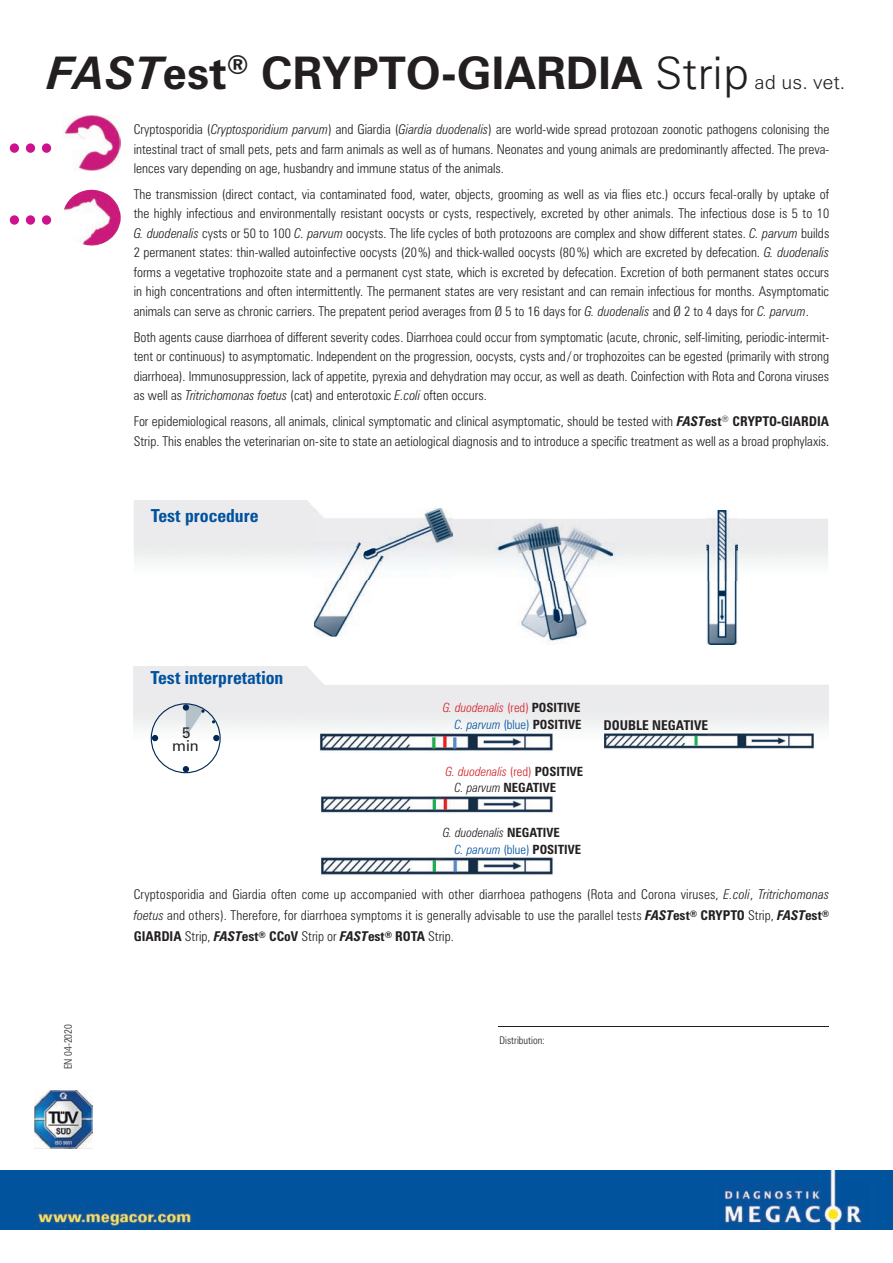
<style>
.page{position:relative;width:893px;height:1263px;background:#fff}
.page>*{position:absolute;margin:0;border:0;box-sizing:border-box;transform-origin:0 0}
.t1{font:700 45px "Zurich BT";color:#231f20}
.t2{font:300 19.5px "Zurich BT";color:#231f20}
.t3{font:700 condensed 18px "Zurich BT";color:#01529e}
.t4{font:15.15px/13.2px "Zurich BT";color:#231f20;text-align:center}
.t5{font:300 condensed 13.5px/19.5px "Zurich BT";color:#231f20;text-align:justify}
.t6{font:700 condensed 13.5px "Zurich BT";color:#231f20}
.t7{font:700 condensed 12.75px/16.5px "Zurich BT";color:#231f20}
.t8{font:300 condensed 10.5px "Zurich BT";color:#231f20}
.s1{font-style:italic}
.s2{font-weight:300}
.s3{font-weight:700;font-style:italic}
.s4{font-weight:700}
.s5{font-weight:300;font-style:italic;color:#d1232a}
.s6{font-weight:300;color:#d1232a}
.s7{font-weight:300;font-style:italic;color:#01529e}
.s8{font-weight:300;color:#01529e}
.s9{font-weight:300;font-style:italic}
</style>
<div class="page">
<img style="left:64px;top:116px;width:57px;height:54px">
<div style="left:42px;top:143px;width:9px;height:10px;background:#ce118c;border-radius:50%"></div>
<div style="left:26px;top:143px;width:9px;height:10px;background:#ce118c;border-radius:50%"></div>
<div style="left:10px;top:143px;width:9px;height:10px;background:#ce118c;border-radius:50%"></div>
<img style="left:64px;top:190px;width:57px;height:56px">
<div style="left:42px;top:215px;width:9px;height:10px;background:#ce118c;border-radius:50%"></div>
<div style="left:26px;top:215px;width:9px;height:10px;background:#ce118c;border-radius:50%"></div>
<div style="left:10px;top:215px;width:9px;height:10px;background:#ce118c;border-radius:50%"></div>
<hr style="left:498px;top:1026px;width:331px;height:1px;background:#231f20">
<img style="left:35px;top:1090px;width:58px;height:58px">
<img style="left:0;top:1170px;width:893px;height:59px">
<img style="left:134px;top:666px;width:694px;height:80px">
<img style="left:134px;top:500px;width:694px;height:80px">
<img style="left:495px;top:519px;width:123px;height:123px">
<img style="left:707px;top:511px;width:30px;height:133px">
<div style="left:151px;top:703px;width:70px;height:70px;border:1px solid #002853;border-radius:50%"></div>
<svg style="left:183px;top:766px;width:6px;height:6px"></svg>
<div style="left:183px;top:704px;width:6px;height:7px;background:#002853;border-radius:50%"></div>
<svg style="left:186px;top:704px;width:19px;height:33px"></svg>
<svg style="left:152px;top:735px;width:6px;height:6px"></svg>
<svg style="left:213px;top:735px;width:6px;height:6px"></svg>
<img style="left:603px;top:733px;width:213px;height:17px">
<img style="left:319px;top:733px;width:235px;height:19px">
<img style="left:320px;top:795px;width:233px;height:19px">
<img style="left:320px;top:857px;width:233px;height:19px">
<img style="left:314px;top:508px;width:138px;height:129px">
<div style="left:434px;top:587px;width:26px;height:15px;background:#fff"></div>
<img style="left:359px;top:537px;width:24px;height:16px">
<h1 class="t1" style="left:48px;top:46px;width:703px"><span class="s1">FAST</span>est<sup>®</sup> CRYPTO-GIARDIA <span class="s2">Strip</span></h1>
<h2 class="t2" style="left:755px;top:71px;width:92px">ad us. vet.</h2>
<p class="t5" style="left:134px;top:121px;width:697px">Cryptosporidia (<span class="s1">Cryptosporidium parvum</span>) and Giardia (<span class="s1">Giardia duodenalis</span>) are world-wide spread protozoan zoonotic pathogens colonising the intestinal tract of small pets, pets and farm animals as well as of humans. Neonates and young animals are predominantly affected. The preva&shy;lences vary depending on age, husbandry and immune status of the animals.</p>
<p class="t5" style="left:134px;top:186px;width:697px">The transmission (direct contact, via contaminated food, water, objects, grooming as well as via flies etc.) occurs fecal-orally by uptake of the highly infectious and environmentally resistant oocysts or cysts, respectively, excreted by other animals. The infectious dose is 5 to 10<br><span class="s1">G. duodenalis</span> cysts or 50 to 100 <span class="s1">C. parvum</span> oocysts. The life cycles of both protozoons are complex and show different states. <span class="s1">C. parvum</span> builds 2 permanent states: thin-walled autoinfective oocysts (20 %) and thick-walled oocysts (80 %) which are excreted by defecation. <span class="s1">G. duodenalis </span>forms a vegetative trophozoite state and a permanent cyst state, which is excreted by defecation. Excretion of both permanent states occurs in high concentrations and often intermittently. The permanent states are very resistant and can remain infectious for months. Asymptomatic animals can serve as chronic carriers. The prepatent period averages from Ø 5 to 16 days for <span class="s1">G. duodenalis</span> and Ø 2 to 4 days for <span class="s1">C. parvum</span>.</p>
<p class="t5" style="left:134px;top:328px;width:697px">Both agents cause diarrhoea of different severity codes. Diarrhoea could occur from symptomatic (acute, chronic, self-limiting, periodic-intermit&shy;tent or continuous) to asymptomatic. Independent on the progression, oocysts, cysts and / or trophozoites can be egested (primarily with strong diarrhoea). Immunosuppression, lack of appetite, pyrexia and dehydration may occur, as well as death. Coinfection with Rota and Corona viruses as well as <span class="s1">Tritrichomonas foetus</span> (cat) and enterotoxic <span class="s1">E.coli</span> often occurs.</p>
<p class="t5" style="left:134px;top:413px;width:697px">For epidemiological reasons, all animals, clinical symptomatic and clinical asymptomatic, should be tested with <span class="s3">FAST</span><span class="s4">est</span><sup>®</sup> <span class="s4">CRYPTO-GIARDIA<br></span>Strip. This enables the veterinarian on-site to state an aetiological diagnosis and to introduce a specific treatment as well as a broad prophylaxis.</p>
<h3 class="t3" style="left:151px;top:509px;width:109px">Test procedure</h3>
<h3 class="t3" style="left:151px;top:671px;width:134px">Test interpretation</h3>
<p class="t4" style="left:172px;top:725px;width:28px">5 min</p>
<p class="t7" style="left:443px;top:700px;width:140px;text-align:right"><span class="s5">G. duodenalis</span> <span class="s6">(red)</span> POSITIVE<br><span class="s7">C. parvum</span> <span class="s8">(blue)</span> POSITIVE</p>
<p class="t7" style="left:454px;top:764px;width:130px;text-indent:-9px"><span class="s5">G. duodenalis</span> <span class="s6">(red)</span> POSITIVE<br><span class="s9">C. parvum</span> NEGATIVE</p>
<p class="t7" style="left:454px;top:826px;width:128px;text-indent:-12px"><span class="s9">G. duodenalis</span> NEGATIVE<br><span class="s7">C. parvum</span> <span class="s8">(blue)</span> POSITIVE</p>
<p class="t6" style="left:603px;top:720px;width:106px">DOUBLE NEGATIVE</p>
<p class="t8" style="left:64px;top:1069px;width:47px;rotate:-90deg">EN 04-2020</p>
<p class="t5" style="left:134px;top:885px;width:697px;line-height:21px">Cryptosporidia and Giardia often come up accompanied with other diarrhoea pathogens (Rota and Corona viruses, <span class="s1">E.coli</span>, <span class="s1">Tritrichomonas foetus</span> and others). Therefore, for diarrhoea symptoms it is generally advisable to use the parallel tests <span class="s3">FAST</span><span class="s4">est</span><sup>®</sup> <span class="s4">CRYPTO</span> Strip, <span class="s3">FAST</span><span class="s4">est</span><sup>® </sup><span class="s4">GIARDIA</span> Strip, <span class="s3">FAST</span><span class="s4">est</span><sup>®</sup> <span class="s4">CCoV</span> Strip or <span class="s3">FAST</span><span class="s4">est</span><sup>®</sup> <span class="s4">ROTA</span> Strip.</p>
<p class="t8" style="left:499px;top:1036px;width:47px">Distribution:</p>
</div>
